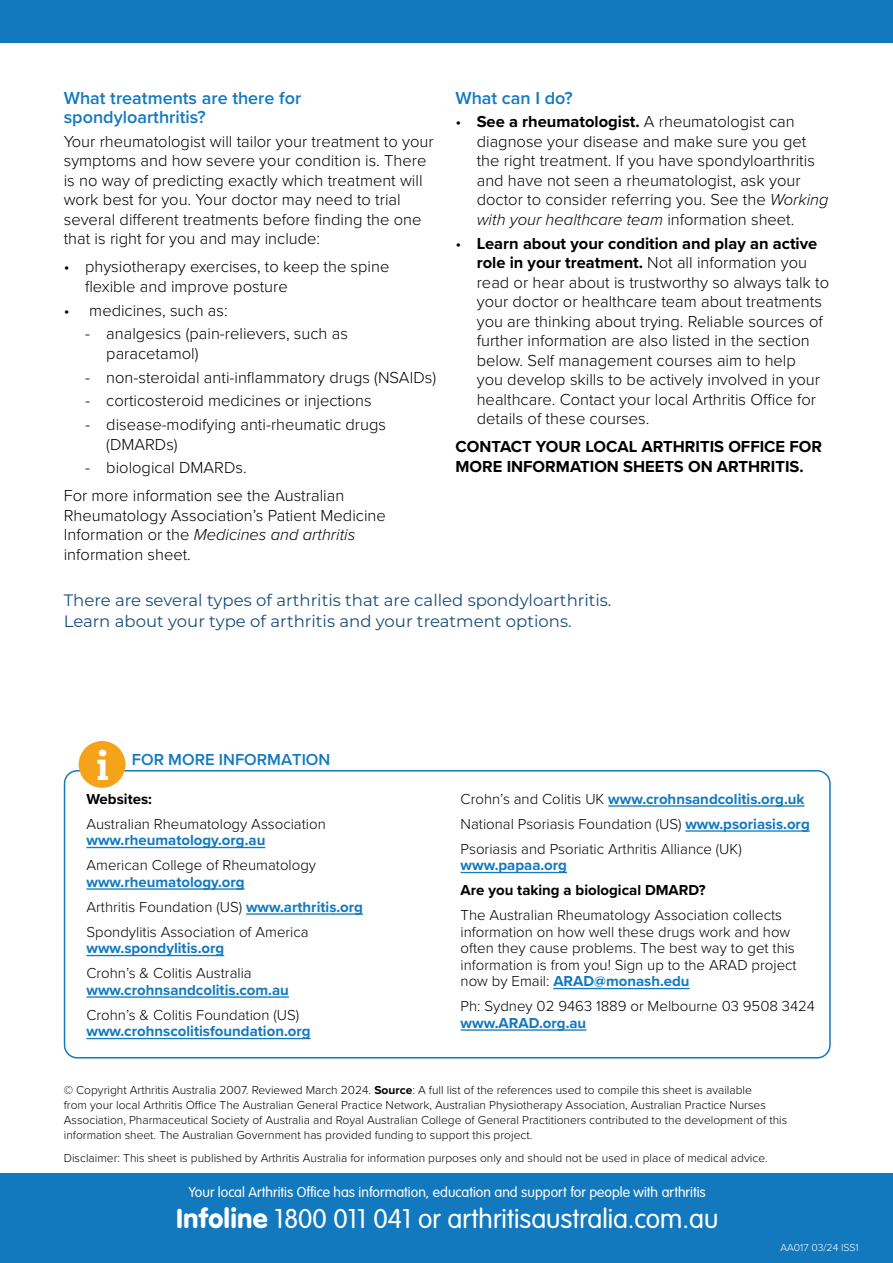
<style>
.page{position:relative;width:893px;height:1263px;background:#fff}
.page>*{position:absolute;margin:0;border:0;box-sizing:border-box;transform-origin:0 0}
.t1{font:800 38.7px "Caecilia LT Pro 85";color:#fff}
.t2{font:300 28.5px "VAG Rundschrift D";color:#fff}
.t3{font:600 18px/19.5px "Proxima Nova";color:#1379bf}
.t4{font:300 16.5px/19.5px "Proxima Nova";color:#000}
.t5{font:16.5px/21px "Montserrat";color:#184e7d}
.t6{font:700 16.5px/19.5px "Proxima Nova";color:#000}
.t7{font:600 16.5px "Proxima Nova";color:#1379bf}
.t8{font:300 15px/25px "Proxima Nova";color:#000}
.t9{font:700 15px "Proxima Nova";color:#1379bf}
.t10{font:300 15px "VAG Rundschrift D";color:#fff}
.t11{font:700 15px "Proxima Nova";color:#000}
.t12{font:300 12px/15px "Proxima Nova";color:#000}
.t13{font:300 10.5px "Proxima Nova";color:#fff}
.s1{font-style:italic}
.s2{font-weight:700}
.s3{font-weight:700;color:#1379bf}
.s4{font-weight:400}
</style>
<div class="page">
<div style="left:0;top:0;width:893px;height:43px;background:#1379bf"></div>
<div style="left:0;top:1174px;width:893px;height:89px;background:#1379bf"></div>
<div style="left:64px;top:770px;width:767px;height:288px;border:2px solid #1379bf;border-radius:13px"></div>
<div style="left:79px;top:742px;width:46px;height:45px;background:#f5a319;border-radius:50%"></div>
<div style="left:79px;top:741px;width:46px;height:47px;border:2px solid #f5a319;border-radius:50%"></div>
<hr style="left:86px;top:847px;width:179px;height:1px;background:#1379bf">
<hr style="left:86px;top:888px;width:159px;height:2px;background:#1379bf">
<hr style="left:246px;top:913px;width:117px;height:2px;background:#1379bf">
<hr style="left:86px;top:955px;width:138px;height:1px;background:#1379bf">
<hr style="left:86px;top:996px;width:203px;height:2px;background:#1379bf">
<hr style="left:86px;top:1038px;width:225px;height:1px;background:#1379bf">
<hr style="left:608px;top:805px;width:197px;height:2px;background:#1379bf">
<hr style="left:685px;top:830px;width:125px;height:2px;background:#1379bf">
<hr style="left:461px;top:872px;width:106px;height:1px;background:#1379bf">
<hr style="left:553px;top:988px;width:137px;height:1px;background:#1379bf">
<hr style="left:461px;top:1029px;width:125px;height:2px;background:#1379bf">
<p class="t3" style="left:64px;top:87px;width:239px">What treatments are there for spondyloarthritis?</p>
<p class="t4" style="left:64px;top:131px;width:371px">Your rheumatologist will tailor your treatment to your symptoms and how severe your condition is. There is no way of predicting exactly which treatment will work best for you. Your doctor may need to trial several different treatments before finding the one that is right for you and may include:</p>
<p class="t4" style="left:85px;top:256px;width:306px;text-indent:-21px">• physiotherapy exercises, to keep the spine flexible and improve posture</p>
<p class="t4" style="left:64px;top:299px;width:165px">• medicines, such as:</p>
<p class="t4" style="left:106px;top:323px;width:243px;text-indent:-21px">- analgesics (pain-relievers, such as paracetamol)</p>
<p class="t4" style="left:85px;top:366px;width:353px">- non-steroidal anti-inflammatory drugs (NSAIDs)</p>
<p class="t4" style="left:85px;top:390px;width:288px">- corticosteroid medicines or injections</p>
<p class="t4" style="left:106px;top:414px;width:281px;text-indent:-21px">- disease-modifying anti-rheumatic drugs (DMARDs)</p>
<p class="t4" style="left:64px;top:453px;width:282px;line-height:28px;text-indent:21px">- biological DMARDs.<br>For more information see the Australian</p>
<p class="t4" style="left:64px;top:505px;width:324px">Rheumatology Association’s Patient Medicine<br>Information or the <span class="s1">Medicines and arthritis </span>information sheet.</p>
<p class="t3" style="left:455px;top:87px;width:119px">What can I do?</p>
<p class="t4" style="left:477px;top:111px;width:353px;text-indent:-21px">• <span class="s2">See a rheumatologist.</span> A rheumatologist can diagnose your disease and make sure you get the right treatment. If you have spondyloarthritis and have not seen a rheumatologist, ask your doctor to consider referring you. See the <span class="s1">Working with your healthcare team</span> information sheet.</p>
<p class="t4" style="left:477px;top:232px;width:354px;text-indent:-21px">• <span class="s2">Learn about your condition and play an active role in your treatment.</span> Not all information you read or hear about is trustworthy so always talk to your doctor or healthcare team about treatments you are thinking about trying. Reliable sources of further information are also listed in the section below. Self management courses aim to help<br>you develop skills to be actively involved in your healthcare. Contact your local Arthritis Office for details of these courses.</p>
<p class="t6" style="left:455px;top:436px;width:368px">CONTACT YOUR LOCAL ARTHRITIS OFFICE FOR<br>MORE INFORMATION SHEETS ON ARTHRITIS.</p>
<p class="t5" style="left:64px;top:589px;width:549px">There are several types of arthritis that are called spondyloarthritis.<br>Learn about your type of arthritis and your treatment options.</p>
<h1 class="t1" style="left:96px;top:739px;width:14px">i</h1>
<p class="t11" style="left:86px;top:788px;width:67px">Websites:</p>
<p class="t8" style="left:86px;top:810px;width:241px">Australian Rheumatology Association</p>
<p class="t9" style="left:86px;top:829px;width:180px">www.rheumatology.org.au</p>
<p class="t8" style="left:86px;top:852px;width:231px">American College of Rheumatology</p>
<p class="t8" style="left:86px;top:868px;width:278px"><span class="s3">www.rheumatology.org<br></span>Arthritis Foundation (US) <span class="s3">www.arthritis.org<br></span>Spondylitis Association of America</p>
<p class="t9" style="left:86px;top:937px;width:139px">www.spondylitis.org</p>
<p class="t8" style="left:86px;top:960px;width:167px">Crohn’s &amp; Colitis Australia</p>
<p class="t9" style="left:86px;top:979px;width:204px">www.crohnsandcolitis.com.au</p>
<p class="t8" style="left:86px;top:1001px;width:214px">Crohn’s &amp; Colitis Foundation (US)</p>
<p class="t9" style="left:86px;top:1020px;width:226px">www.crohnscolitisfoundation.org</p>
<p class="t7" style="left:132px;top:747px;width:200px">FOR MORE INFORMATION</p>
<p class="t8" style="left:461px;top:785px;width:351px">Crohn’s and Colitis UK <span class="s3">www.crohnsandcolitis.org.uk<br></span>National Psoriasis Foundation (US) <span class="s3">www.psoriasis.org<br></span>Psoriasis and Psoriatic Arthritis Alliance (UK)</p>
<p class="t9" style="left:461px;top:854px;width:108px">www.papaa.org</p>
<p class="t11" style="left:461px;top:879px;width:247px">Are you taking a biological DMARD?</p>
<p class="t8" style="left:461px;top:906px;width:338px;line-height:16.5px">The Australian Rheumatology Association collects information on how well these drugs work and how often they cause problems. The best way to get this information is from you! Sign up to the ARAD project now by Email: <span class="s3">ARAD@monash.edu</span></p>
<p class="t8" style="left:461px;top:993px;width:356px">Ph: Sydney 02 9463 1889 or Melbourne 03 9508 3424</p>
<p class="t9" style="left:461px;top:1012px;width:127px">www.ARAD.org.au</p>
<p class="t12" style="left:64px;top:1082px;width:725px">© Copyright Arthritis Australia 2007. Reviewed March 2024. <span class="s2">Source</span>: A full list of the references used to compile this sheet is available<br>from your local Arthritis Office The Australian General Practice Network, Australian Physiotherapy Association, Australian Practice Nurses Association, Pharmaceutical Society of Australia and Royal Australian College of General Practitioners contributed to the development of this information sheet. The Australian Government has provided funding to support this project.</p>
<p class="t12" style="left:64px;top:1150px;width:705px">Disclaimer: This sheet is published by Arthritis Australia for information purposes only and should not be used in place of medical advice.</p>
<p class="t10" style="left:189px;top:1184px;width:519px">Your local Arthritis Office has information, education and support for people with arthritis</p>
<h2 class="t2" style="left:176px;top:1203px;width:544px"><span class="s4">Infoline</span> 1800 011 041 or arthritisaustralia.com.au</h2>
<p class="t13" style="left:780px;top:1239px;width:80px">AA017 03/24 ISS1</p>
</div>
